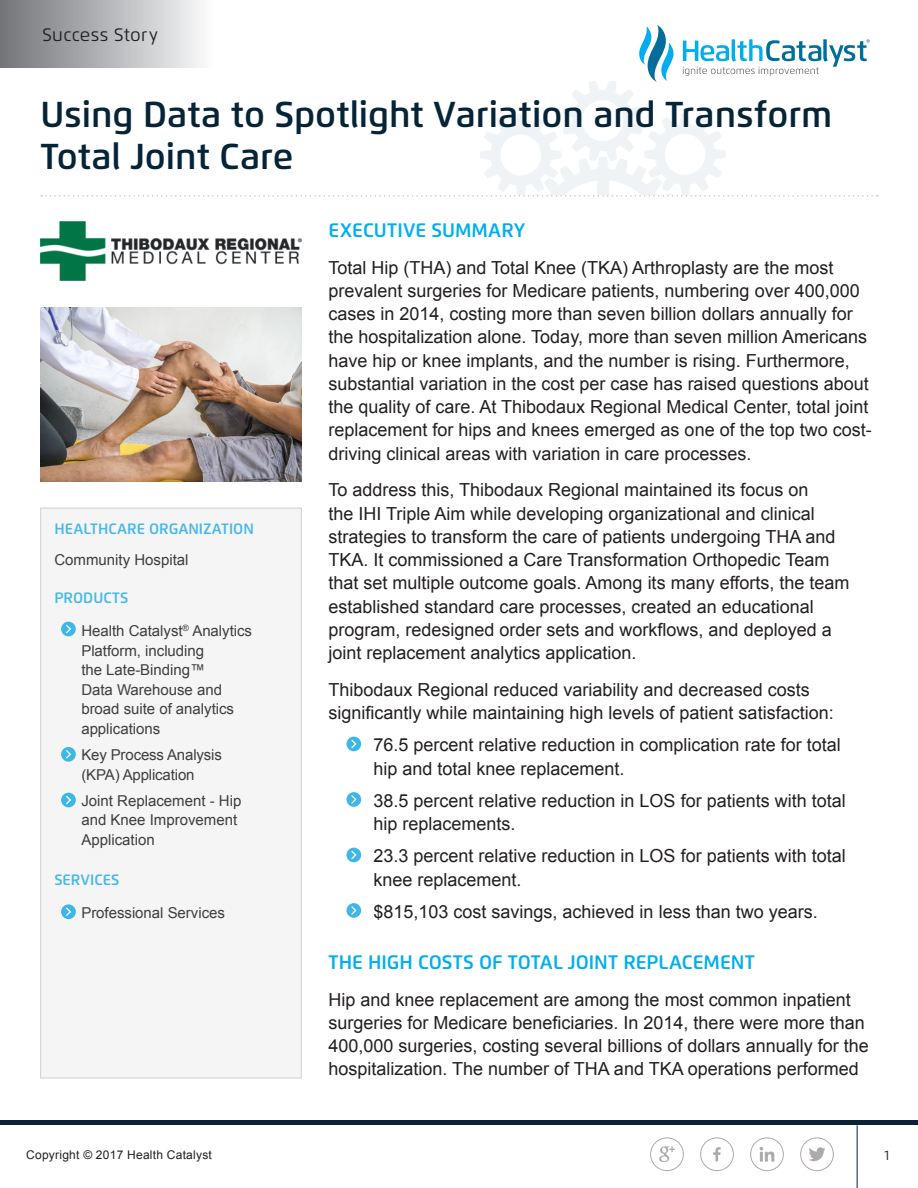
<style>
.page{position:relative;width:918px;height:1188px;background:#fff}
.page>*{position:absolute;margin:0;border:0;box-sizing:border-box;transform-origin:0 0}
.Main_title{font:600 36px/42px "Flexo";color:#062437}
.Section_Title{font:600 19.5px "Flexo";color:#00aeef}
.Body_Copy{font:18px/23.2px "Arial";color:#231f20}
.Bullets__add_graphic{font:18px/23.2px "Arial";color:#231f20}
.t1{font:18px "Flexo";letter-spacing:.02em;color:#231f20}
.Sidebar_bullets{font:15px/19.5px "Arial";color:#3e3e3f}
.Sidebar_header{font:600 15px "Flexo";color:#48b8e9}
.Sidebar_body_copy{font:15px "Arial";color:#3e3e3f}
.t2{font:13.5px "Flexo";color:#231f20}
.t3{font:12px "Arial";letter-spacing:.02em;color:#231f20}
</style>
<div class="page">
<svg style="left:659px;top:1146px;width:16px;height:16px"></svg>
<div style="left:650px;top:1137px;width:34px;height:34px;border:1px solid #aeaaa9;border-radius:50%"></div>
<hr style="left:857px;top:1125px;width:1px;height:63px;background:#062437">
<div style="left:0;top:1120px;width:918px;height:5px;background:#0a2334"></div>
<svg style="left:809px;top:1147px;width:17px;height:14px"></svg>
<div style="left:800px;top:1137px;width:34px;height:34px;border:1px solid #aeaaa9;border-radius:50%"></div>
<svg style="left:713px;top:1147px;width:8px;height:14px"></svg>
<div style="left:700px;top:1137px;width:34px;height:34px;border:1px solid #aeaaa9;border-radius:50%"></div>
<svg style="left:760px;top:1147px;width:14px;height:15px"></svg>
<div style="left:750px;top:1137px;width:34px;height:34px;border:1px solid #aeaaa9;border-radius:50%"></div>
<svg style="left:639px;top:25px;width:35px;height:57px"></svg>
<svg style="left:683px;top:39px;width:187px;height:37px"></svg>
<div style="left:0;top:0;width:214px;height:68px;background:linear-gradient(to right,#717377,#fafbfc)"></div>
<svg style="left:41px;top:195px;width:837px;height:1px"></svg>
<img style="left:40px;top:221px;width:262px;height:59px">
<img style="left:40px;top:307px;width:262px;height:175px">
<div style="left:41px;top:508px;width:260px;height:570px;background:#f4f5f4"></div>
<div style="left:61px;top:622px;width:15px;height:14px;background:#3eb6e9;border-radius:50%"></div>
<svg style="left:66px;top:624px;width:5px;height:10px"></svg>
<svg style="left:61px;top:747px;width:15px;height:15px"></svg>
<svg style="left:65px;top:749px;width:7px;height:11px"></svg>
<div style="left:61px;top:793px;width:15px;height:14px;background:#3eb6e9;border-radius:50%"></div>
<svg style="left:66px;top:795px;width:5px;height:10px"></svg>
<svg style="left:61px;top:904px;width:15px;height:15px"></svg>
<svg style="left:65px;top:906px;width:7px;height:11px"></svg>
<div style="left:40px;top:508px;width:262px;height:570px;border:1px solid #cfd0d2"></div>
<div style="left:346px;top:737px;width:15px;height:14px;background:#3eb6e9;border-radius:50%"></div>
<svg style="left:351px;top:739px;width:6px;height:10px"></svg>
<svg style="left:346px;top:792px;width:15px;height:15px"></svg>
<svg style="left:350px;top:794px;width:8px;height:11px"></svg>
<div style="left:346px;top:848px;width:15px;height:14px;background:#3eb6e9;border-radius:50%"></div>
<svg style="left:351px;top:850px;width:6px;height:10px"></svg>
<svg style="left:346px;top:903px;width:15px;height:15px"></svg>
<svg style="left:350px;top:905px;width:8px;height:11px"></svg>
<p class="t1" style="left:42px;top:24px;width:117px">Success Story</p>
<p class="Main_title" style="left:40px;top:94px;width:794px">Using Data to Spotlight Variation and Transform<br>Total Joint Care</p>
<p class="Sidebar_header" style="left:54px;top:519px;width:201px">HEALTHCARE ORGANIZATION</p>
<p class="Sidebar_body_copy" style="left:54px;top:550px;width:136px">Community Hospital</p>
<p class="Sidebar_header" style="left:54px;top:589px;width:76px">PRODUCTS</p>
<p class="Sidebar_bullets" style="left:81px;top:622px;width:172px">Health Catalyst<sup>®</sup> Analytics<br>Platform, including<br>the Late-Binding™<br>Data Warehouse and broad suite of analytics applications</p>
<p class="Sidebar_bullets" style="left:81px;top:745px;width:142px">Key Process Analysis (KPA) Application</p>
<p class="Sidebar_bullets" style="left:81px;top:791px;width:162px">Joint Replacement - Hip and Knee Improvement<br>Application</p>
<p class="Sidebar_header" style="left:54px;top:870px;width:67px">SERVICES</p>
<p class="Sidebar_bullets" style="left:81px;top:903px;width:145px">Professional Services</p>
<p class="Section_Title" style="left:328px;top:218px;width:198px">EXECUTIVE SUMMARY</p>
<p class="Body_Copy" style="left:328px;top:256px;width:545px">Total Hip (THA) and Total Knee (TKA) Arthroplasty are the most prevalent surgeries for Medicare patients, numbering over 400,000 cases in 2014, costing more than seven billion dollars annually for the hospitalization alone. Today, more than seven million Americans have hip or knee implants, and the number is rising. Furthermore, substantial variation in the cost per case has raised questions about the quality of care. At Thibodaux Regional Medical Center, total joint replacement for hips and knees emerged as one of the top two cost&shy;driving clinical areas with variation in care processes.</p>
<p class="Body_Copy" style="left:328px;top:479px;width:522px">To address this, Thibodaux Regional maintained its focus on<br>the IHI Triple Aim while developing organizational and clinical strategies to transform the care of patients undergoing THA and TKA. It commissioned a Care Transformation Orthopedic Team that set multiple outcome goals. Among its many efforts, the team established standard care processes, created an educational program, redesigned order sets and workflows, and deployed a joint replacement analytics application.</p>
<p class="Body_Copy" style="left:328px;top:678px;width:507px">Thibodaux Regional reduced variability and decreased costs significantly while maintaining high levels of patient satisfaction:</p>
<p class="Bullets__add_graphic" style="left:374px;top:734px;width:469px">76.5 percent relative reduction in complication rate for total hip and total knee replacement.</p>
<p class="Bullets__add_graphic" style="left:374px;top:789px;width:474px">38.5 percent relative reduction in LOS for patients with total hip replacements.</p>
<p class="Bullets__add_graphic" style="left:374px;top:845px;width:474px">23.3 percent relative reduction in LOS for patients with total knee replacement.</p>
<p class="Bullets__add_graphic" style="left:374px;top:900px;width:446px">$815,103 cost savings, achieved in less than two years.</p>
<p class="Section_Title" style="left:328px;top:950px;width:428px">THE HIGH COSTS OF TOTAL JOINT REPLACEMENT</p>
<p class="Body_Copy" style="left:328px;top:988px;width:542px">Hip and knee replacement are among the most common inpatient surgeries for Medicare beneficiaries. In 2014, there were more than 400,000 surgeries, costing several billions of dollars annually for the hospitalization. The number of THA and TKA operations performed</p>
<p class="t3" style="left:26px;top:1147px;width:187px">Copyright © 2017 Health Catalyst</p>
<p class="t2" style="left:884px;top:1147px;width:6px">1</p>
</div>
